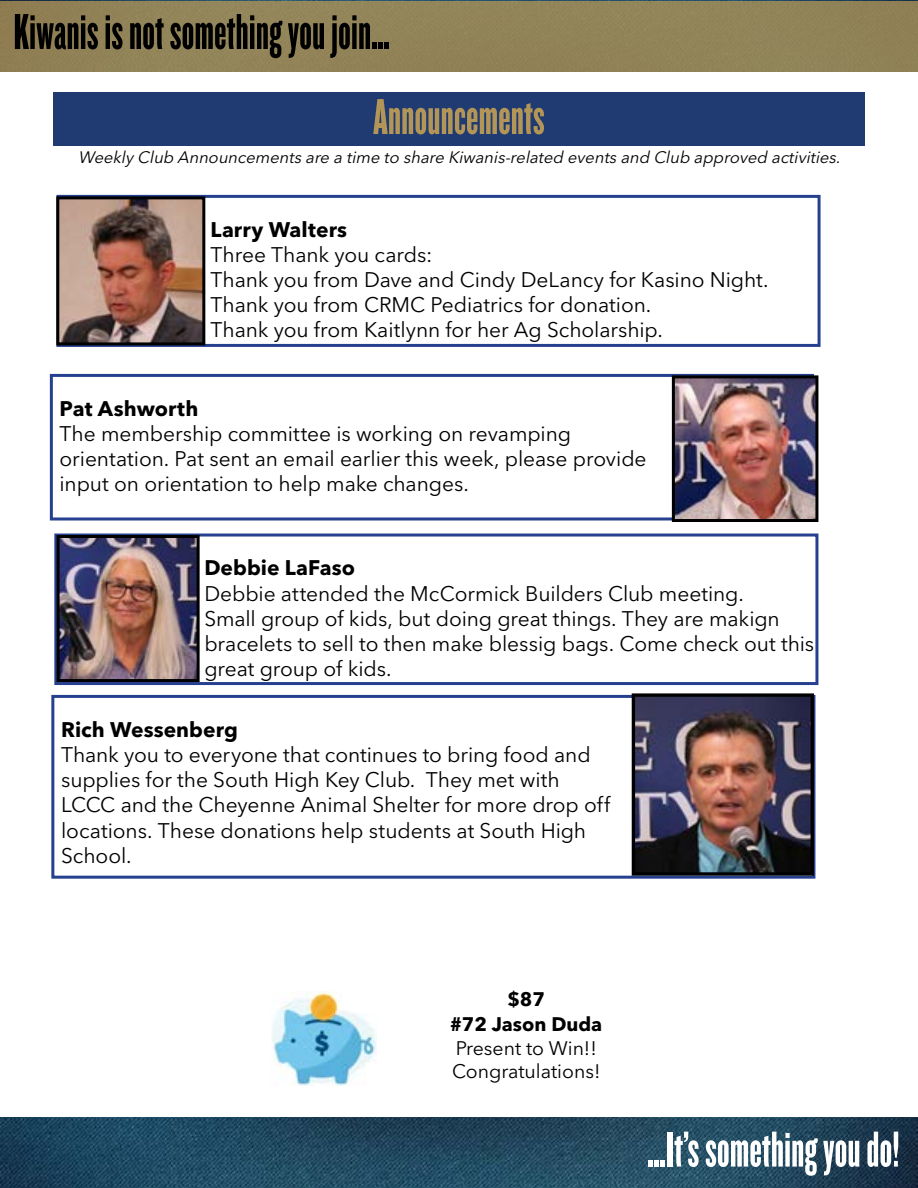
<style>
.page{position:relative;width:918px;height:1188px;background:#fff}
.page>*{position:absolute;margin:0;border:0;box-sizing:border-box;transform-origin:0 0}
.t1{font:52.5px "Knockout HTF67 Full Bantamwt";color:#000}
.t2{font:52.5px "Knockout HTF67 Full Bantamwt";color:#fff}
.t3{font:52.5px "Knockout HTF67 Full Bantamwt";color:#b29557}
.t4{font:21px/25.2px "Avenir Next LT Pro";letter-spacing:-.005em;color:#000}
.t5{font:700 21px "Avenir Next LT Pro";letter-spacing:.005em;color:#000}
.t6{font:19.5px/23.4px "Avenir Next LT Pro";color:#000}
.t7{font:700 19.5px/25.2px "Avenir Next LT Pro";color:#000;text-align:center}
.t8{font:italic 16.5px "Avenir Next LT Pro";color:#000}
</style>
<div class="page">
<img style="left:0;top:1118px;width:918px;height:70px">
<div style="left:0;top:1px;width:918px;height:70px;background:#918459"></div>
<div style="left:53px;top:92px;width:812px;height:54px;background:#1f3b71"></div>
<img style="left:272px;top:991px;width:105px;height:95px">
<div style="left:56px;top:195px;width:765px;height:152px;border:3px solid #25408f"></div>
<div style="left:50px;top:374px;width:764px;height:146px;border:3px solid #25408f"></div>
<div style="left:54px;top:534px;width:764px;height:151px;border:3px solid #25408f"></div>
<div style="left:51px;top:695px;width:764px;height:184px;border:3px solid #25408f"></div>
<img style="left:60px;top:200px;width:141px;height:141px">
<div style="left:56px;top:196px;width:149px;height:149px;border:3px solid #000"></div>
<img style="left:676px;top:379px;width:138px;height:139px">
<div style="left:672px;top:375px;width:146px;height:147px;border:3px solid #000"></div>
<img style="left:61px;top:539px;width:135px;height:139px">
<div style="left:57px;top:535px;width:143px;height:147px;border:3px solid #000"></div>
<img style="left:636px;top:697px;width:174px;height:175px">
<div style="left:632px;top:693px;width:182px;height:183px;border:3px solid #000"></div>
<h1 class="t1" style="left:14px;top:5px;width:378px">Kiwanis is not something you join...</h1>
<h1 class="t3" style="left:373px;top:90px;width:173px">Announcements</h1>
<p class="t8" style="left:78px;top:148px;width:767px">Weekly Club Announcements are a time to share Kiwanis-related events and Club approved activities.</p>
<p class="t5" style="left:211px;top:216px;width:138px">Larry Walters</p>
<p class="t4" style="left:211px;top:242px;width:559px">Three Thank you cards:<br>Thank you from Dave and Cindy DeLancy for Kasino Night.<br>Thank you from CRMC Pediatrics for donation.<br>Thank you from Kaitlynn for her Ag Scholarship.</p>
<p class="t5" style="left:60px;top:396px;width:140px">Pat Ashworth</p>
<p class="t4" style="left:60px;top:421px;width:589px">The membership committee is working on revamping orientation. Pat sent an email earlier this week, please provide input on orientation to help make changes.</p>
<p class="t5" style="left:204px;top:555px;width:152px">Debbie LaFaso</p>
<p class="t4" style="left:204px;top:581px;width:611px">Debbie attended the McCormick Builders Club meeting.<br>Small group of kids, but doing great things. They are makign bracelets to sell to then make blessig bags. Come check out this great group of kids.</p>
<p class="t5" style="left:61px;top:717px;width:178px">Rich Wessenberg</p>
<p class="t4" style="left:61px;top:742px;width:551px">Thank you to everyone that continues to bring food and supplies for the South High Key Club. They met with LCCC and the Cheyenne Animal Shelter for more drop off locations. These donations help students at South High School.</p>
<p class="t7" style="left:450px;top:987px;width:154px">$87<br>#72 Jason Duda</p>
<p class="t6" style="left:452px;top:1036px;width:150px">Present to Win!!<br>Congratulations!</p>
<h1 class="t2" style="left:647px;top:1123px;width:254px">...It’s something you do!</h1>
</div>
